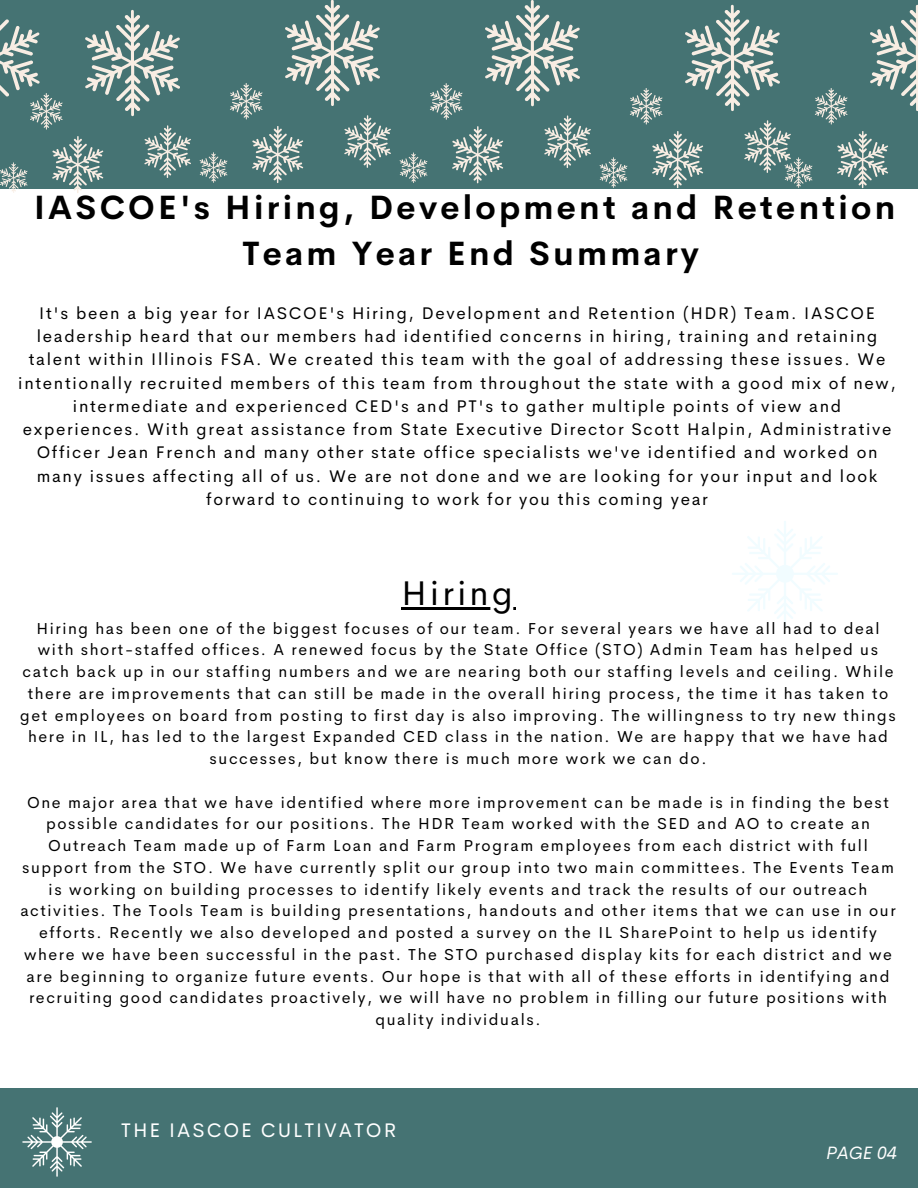
<style>
.page{position:relative;width:918px;height:1188px;background:#fff}
.page>*{position:absolute;margin:0;border:0;box-sizing:border-box;transform-origin:0 0}
.t1{font:34.35px "Cerebri Sans";letter-spacing:.1em;color:#000}
.t2{font:700 33px "Cerebri Sans";letter-spacing:.1em;color:#000}
.t3{font:19.8px "Cerebri Sans";letter-spacing:.1em;color:#fff}
.t4{font:italic 18px "Cerebri Sans";color:#fffffe}
.t5{font:16.95px/23.2px "Cerebri Sans";letter-spacing:.1em;color:#000;text-align:center}
.t6{font:15.9px/21.8px "Cerebri Sans";letter-spacing:.1em;color:#000;text-align:center}
</style>
<div class="page">
<div style="left:0;top:1089px;width:918px;height:99px;background:#457373"></div>
<svg style="left:22px;top:1107px;width:70px;height:70px"></svg>
<svg style="left:732px;top:521px;width:106px;height:105px"></svg>
<div style="left:0;top:0;width:918px;height:188px;background:#457373"></div>
<svg style="left:144px;top:125px;width:47px;height:53px"></svg>
<svg style="left:0;top:162px;width:27px;height:31px"></svg>
<svg style="left:85px;top:10px;width:95px;height:106px"></svg>
<svg style="left:52px;top:136px;width:51px;height:57px"></svg>
<svg style="left:344px;top:115px;width:47px;height:53px"></svg>
<svg style="left:230px;top:83px;width:32px;height:36px"></svg>
<svg style="left:200px;top:152px;width:27px;height:31px"></svg>
<svg style="left:285px;top:0;width:95px;height:106px"></svg>
<svg style="left:252px;top:126px;width:51px;height:57px"></svg>
<svg style="left:544px;top:115px;width:47px;height:53px"></svg>
<svg style="left:430px;top:83px;width:32px;height:37px"></svg>
<svg style="left:400px;top:153px;width:27px;height:30px"></svg>
<svg style="left:485px;top:0;width:95px;height:106px"></svg>
<svg style="left:452px;top:126px;width:51px;height:57px"></svg>
<svg style="left:600px;top:5px;width:318px;height:183px"></svg>
<svg style="left:0;top:19px;width:63px;height:111px"></svg>
<hr style="left:401px;top:607px;width:115px;height:3px;background:#000">
<p class="t2" style="left:34px;top:186px;width:863px">IASCOE's Hiring, Development and Retention</p>
<p class="t2" style="left:242px;top:232px;width:458px">Team Year End Summary</p>
<p class="t5" style="left:18px;top:301px;width:879px">It's been a big year for IASCOE's Hiring, Development and Retention (HDR) Team. IASCOE leadership heard that our members had identified concerns in hiring, training and retaining talent within Illinois FSA. We created this team with the goal of addressing these issues. We intentionally recruited members of this team from throughout the state with a good mix of new, intermediate and experienced CED's and PT's to gather multiple points of view and experiences. With great assistance from State Executive Director Scott Halpin, Administrative Officer Jean French and many other state office specialists we've identified and worked on many issues affecting all of us. We are not done and we are looking for your input and look forward to continuing to work for you this coming year</p>
<p class="t1" style="left:401px;top:571px;width:113px">Hiring</p>
<p class="t6" style="left:20px;top:617px;width:877px">Hiring has been one of the biggest focuses of our team. For several years we have all had to deal with short-staffed offices. A renewed focus by the State Office (STO) Admin Team has helped us catch back up in our staffing numbers and we are nearing both our staffing levels and ceiling. While there are improvements that can still be made in the overall hiring process, the time it has taken to get employees on board from posting to first day is also improving. The willingness to try new things here in IL, has led to the largest Expanded CED class in the nation. We are happy that we have had successes, but know there is much more work we can do.</p>
<p class="t6" style="left:20px;top:791px;width:877px">One major area that we have identified where more improvement can be made is in finding the best possible candidates for our positions. The HDR Team worked with the SED and AO to create an Outreach Team made up of Farm Loan and Farm Program employees from each district with full support from the STO. We have currently split our group into two main committees. The Events Team is working on building processes to identify likely events and track the results of our outreach activities. The Tools Team is building presentations, handouts and other items that we can use in our efforts. Recently we also developed and posted a survey on the IL SharePoint to help us identify where we have been successful in the past. The STO purchased display kits for each district and we are beginning to organize future events. Our hope is that with all of these efforts in identifying and recruiting good candidates proactively, we will have no problem in filling our future positions with quality individuals.</p>
<p class="t3" style="left:121px;top:1117px;width:276px">THE IASCOE CULTIVATOR</p>
<p class="t4" style="left:826px;top:1141px;width:72px">PAGE 04</p>
</div>
